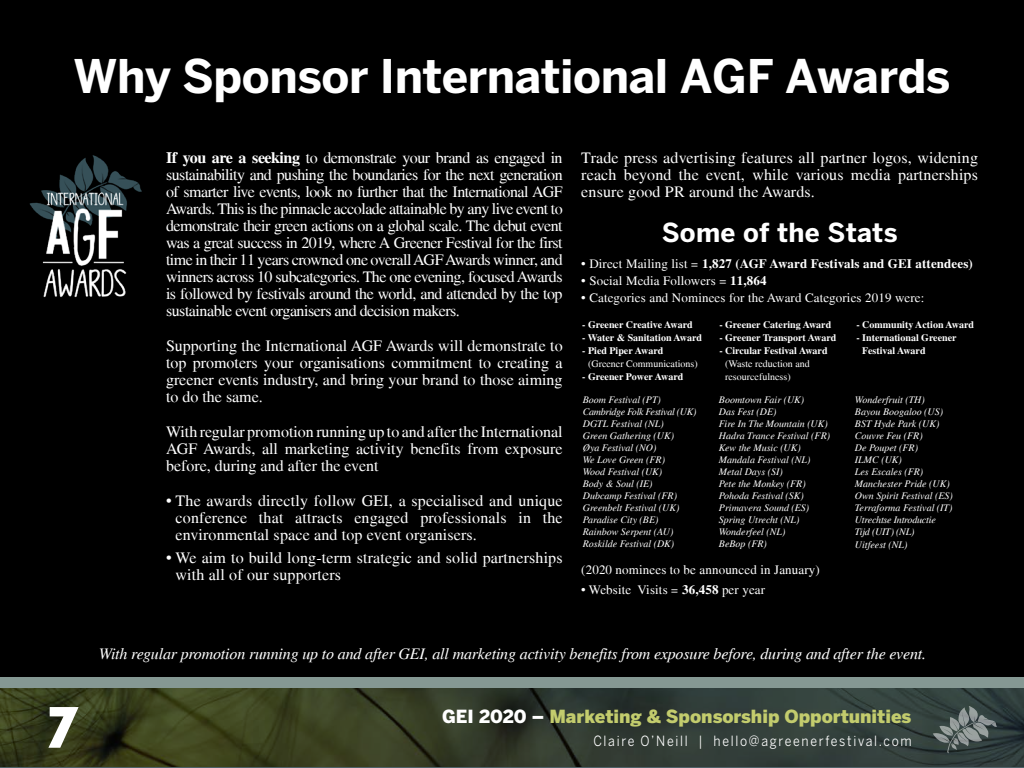
<style>
.page{position:relative;width:1024px;height:768px;background:#fff}
.page>*{position:absolute;margin:0;border:0;box-sizing:border-box;transform-origin:0 0}
.t1{font:800 condensed 54px "Futura LT";color:#fff}
.t2{font:700 46px "Benton Sans";letter-spacing:-.01em;color:#fff}
.t3{font:700 26px "Benton Sans";letter-spacing:.01em;color:#fff}
.t4{font:900 18px "Benton Sans";color:#c3cc6d}
.t5{font:16px/17px "Times LT";color:#fff;text-align:justify}
.t6{font:italic 16px "Times LT";letter-spacing:-.01em;color:#fff}
.t7{font:14px "Benton Sans";letter-spacing:.14em;color:#fff;scale:.88 1}
.t8{font:13px "Times LT";letter-spacing:.01em;color:#fff}
.t9{font:700 13px "Times LT";letter-spacing:.01em;color:#fff}
.t10{font:italic 10px/12px "Times LT";color:#fff}
.t11{font:700 10px/13px "Times LT";color:#fff}
.t12{font:10px/13px "Times LT";color:#fff}
.s1{font-weight:700}
.s2{font-weight:400}
.s3{color:#fff}
</style>
<div class="page">
<div style="left:0;top:0;width:1024px;height:688px;background:#000"></div>
<img style="left:29px;top:155px;width:113px;height:143px">
<svg style="left:0;top:688px;width:1024px;height:80px;background:#343d2b"></svg>
<svg style="left:933px;top:706px;width:64px;height:47px;background:#535e5d"></svg>
<div style="left:0;top:678px;width:1024px;height:10px;background:#859893"></div>
<h2 class="t2" style="left:74px;top:49px;width:878px">Why Sponsor International AGF Awards</h2>
<p class="t5" style="left:166px;top:149px;width:398px"><span class="s1">If you are a seeking</span> to demonstrate your brand as engaged in sustainability and pushing the boundaries for the next generation of smarter live events, look no further that the International AGF Awards. This is the pinnacle accolade attainable by any live event to demonstrate their green actions on a global scale. The debut event was a great success in 2019, where A Greener Festival for the first time in their 11 years crowned one overall AGF Awards winner, and winners across 10 subcategories. The one evening, focused Awards is followed by festivals around the world, and attended by the top sustainable event organisers and decision makers.</p>
<p class="t5" style="left:166px;top:337px;width:398px">Supporting the International AGF Awards will demonstrate to top promoters your organisations commitment to creating a greener events industry, and bring your brand to those aiming to do the same.</p>
<p class="t5" style="left:166px;top:423px;width:398px">With regular promotion running up to and after the International AGF Awards, all marketing activity benefits from exposure before, during and after the event</p>
<p class="t5" style="left:176px;top:492px;width:389px;text-indent:-10px">• The awards directly follow GEI, a specialised and unique conference that attracts engaged professionals in the environmental space and top event organisers.</p>
<p class="t5" style="left:175px;top:549px;width:389px;text-indent:-9px">• We aim to build long-term strategic and solid partnerships with all of our supporters</p>
<p class="t5" style="left:581px;top:149px;width:398px">Trade press advertising features all partner logos, widening reach beyond the event, while various media partnerships ensure good PR around the Awards.</p>
<h3 class="t3" style="left:662px;top:217px;width:237px">Some of the Stats</h3>
<p class="t9" style="left:581px;top:256px;width:393px"><span class="s2">• Direct Mailing list =</span> 1,827 (AGF Award Festivals and GEI attendees)</p>
<p class="t8" style="left:581px;top:273px;width:187px">• Social Media Followers = <span class="s1">11,864</span></p>
<p class="t8" style="left:581px;top:290px;width:345px">• Categories and Nominees for the Award Categories 2019 were:</p>
<p class="t11" style="left:582px;top:318px;width:112px">- Greener Creative Award</p>
<p class="t11" style="left:582px;top:331px;width:121px">- Water &amp; Sanitation Award</p>
<p class="t11" style="left:582px;top:344px;width:83px">- Pied Piper Award</p>
<p class="t12" style="left:588px;top:357px;width:111px">(Greener Communications)</p>
<p class="t11" style="left:582px;top:370px;width:103px">- Greener Power Award</p>
<p class="t11" style="left:719px;top:318px;width:113px">- Greener Catering Award</p>
<p class="t11" style="left:719px;top:331px;width:119px">- Greener Transport Award</p>
<p class="t11" style="left:719px;top:344px;width:110px">- Circular Festival Award</p>
<p class="t12" style="left:725px;top:357px;width:86px">(Waste reduction and resourcefulness)</p>
<p class="t11" style="left:856px;top:318px;width:119px">- Community Action Award</p>
<p class="t11" style="left:862px;top:331px;width:96px;text-indent:-6px">- International Greener<br>Festival Award</p>
<p class="t10" style="left:583px;top:393px;width:115px">Boom Festival (PT)<br>Cambridge Folk Festival (UK)<br>DGTL Festival (NL)<br>Green Gathering (UK)<br>Øya Festival (NO)<br>We Love Green (FR)<br>Wood Festival (UK)<br>Body &amp; Soul (IE)<br>Dubcamp Festival (FR)<br>Greenbelt Festival (UK)<br>Paradise City (BE)<br>Rainbow Serpent (AU)<br>Roskilde Festival (DK)</p>
<p class="t10" style="left:719px;top:393px;width:113px">Boomtown Fair (UK)<br>Das Fest (DE)<br>Fire In The Mountain (UK)<br>Hadra Trance Festival (FR)<br>Kew the Music (UK)<br>Mandala Festival (NL)<br>Metal Days (SI)<br>Pete the Monkey (FR)<br>Pohoda Festival (SK)<br>Primavera Sound (ES)<br>Spring Utrecht (NL)<br>Wonderfeel (NL)<br>BeBop (FR)</p>
<p class="t10" style="left:855px;top:393px;width:99px">Wonderfruit (TH)<br>Bayou Boogaloo (US)<br>BST Hyde Park (UK)<br>Couvre Feu (FR)<br>De Poupet (FR)<br>ILMC (UK)<br>Les Escales (FR)<br>Manchester Pride (UK)<br>Own Spirit Festival (ES)<br>Terraforma Festival (IT)<br>Utrechtse Introductie<br>Tijd (UIT) (NL)</p>
<p class="t10" style="left:855px;top:538px;width:54px">Uitfeest (NL)</p>
<p class="t8" style="left:581px;top:562px;width:240px">(2020 nominees to be announced in January)</p>
<p class="t8" style="left:581px;top:582px;width:185px">• Website Visits = <span class="s1">36,458</span> per year</p>
<h1 class="t1" style="left:46px;top:694px;width:34px">7</h1>
<p class="t6" style="left:99px;top:644px;width:829px">With regular promotion running up to and after GEI, all marketing activity benefits from exposure before, during and after the event.</p>
<p class="t4" style="left:442px;top:705px;width:471px"><span class="s3">GEI 2020 –</span> Marketing &amp; Sponsorship Opportunities</p>
<p class="t7" style="left:593px;top:732px;width:363px">Claire O’Neill | hello@agreenerfestival.com</p>
</div>
